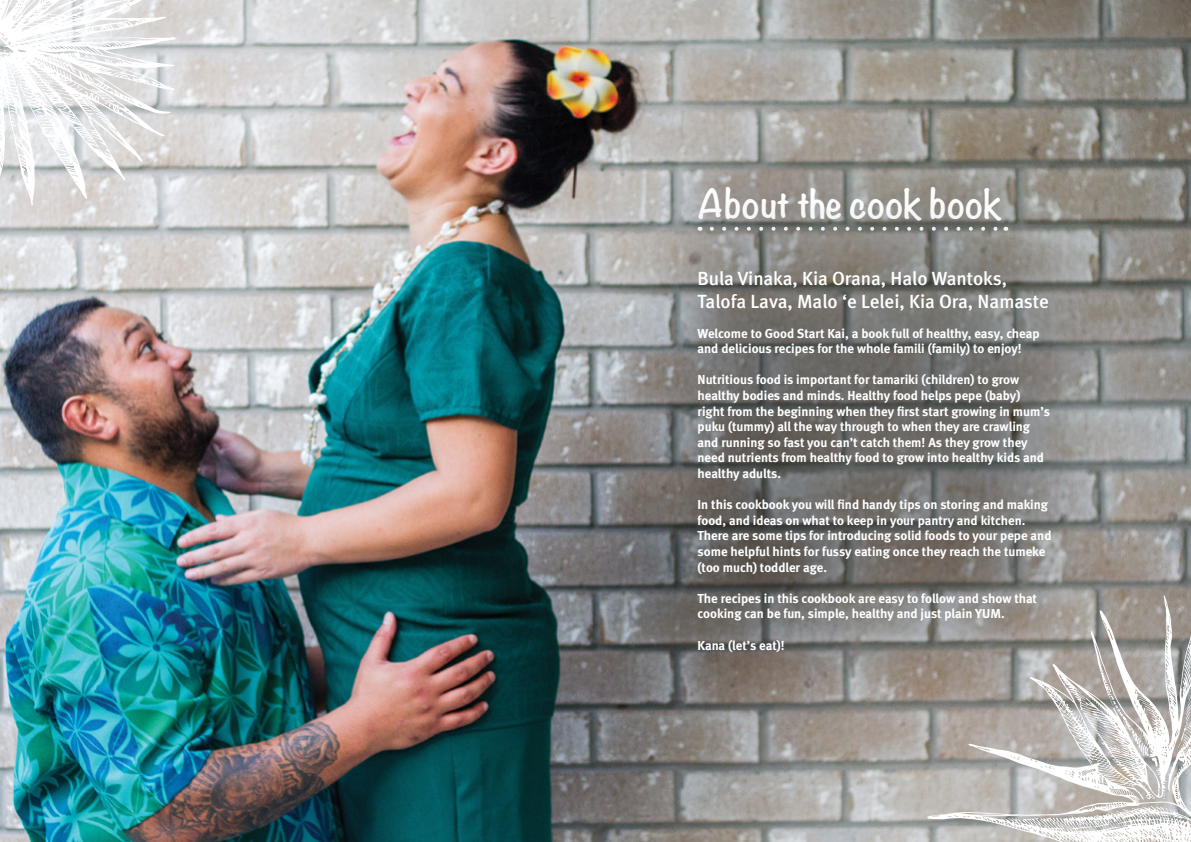
<style>
.page{position:relative;width:1191px;height:842px;background:#fff}
.page>*{position:absolute;margin:0;border:0;box-sizing:border-box;transform-origin:0 0}
.t1{font:700 35px "Noteworthy";color:#fff}
.t2{font:500 19px/22.8px "Meta";letter-spacing:-.005em;color:#fff}
.t3{font:13px/15.6px "Meta Bold LF";color:#fff}
</style>
<div class="page">
<img style="left:0;top:0;width:1191px;height:842px">
<div style="left:616px;top:102px;width:469px;height:207px;background:#000;opacity:.45"></div>
<svg style="left:927px;top:595px;width:264px;height:247px"></svg>
<svg style="left:1151px;top:757px;width:6px;height:10px"></svg>
<svg style="left:1185px;top:695px;width:6px;height:31px"></svg>
<svg style="left:1151px;top:795px;width:4px;height:4px"></svg>
<svg style="left:1095px;top:696px;width:50px;height:65px"></svg>
<svg style="left:1186px;top:653px;width:5px;height:16px"></svg>
<svg style="left:0;top:0;width:176px;height:206px"></svg>
<div style="left:608px;top:183px;width:528px;height:557px;background:#000;opacity:.45"></div>
<h1 class="t1" style="left:697px;top:173px;width:306px">About the cook book</h1>
<h2 class="t2" style="left:697px;top:267px;width:353px">Bula Vinaka, Kia Orana, Halo Wantoks,<br>Talofa Lava, Malo ‘e Lelei, Kia Ora, Namaste</h2>
<p class="t3" style="left:697px;top:325px;width:343px">Welcome to Good Start Kai, a book full of healthy, easy, cheap and delicious recipes for the whole famili (family) to enjoy!</p>
<p class="t3" style="left:697px;top:372px;width:354px">Nutritious food is important for tamariki (children) to grow healthy bodies and minds. Healthy food helps pepe (baby) right from the beginning when they first start growing in mum’s puku (tummy) all the way through to when they are crawling and running so fast you can’t catch them! As they grow they need nutrients from healthy food to grow into healthy kids and healthy adults.</p>
<p class="t3" style="left:697px;top:497px;width:355px">In this cookbook you will find handy tips on storing and making food, and ideas on what to keep in your pantry and kitchen.<br>There are some tips for introducing solid foods to your pepe and some helpful hints for fussy eating once they reach the tumeke (too much) toddler age.</p>
<p class="t3" style="left:697px;top:590px;width:341px">The recipes in this cookbook are easy to follow and show that cooking can be fun, simple, healthy and just plain YUM.</p>
<p class="t3" style="left:697px;top:637px;width:89px">Kana (let’s eat)!</p>
</div>
